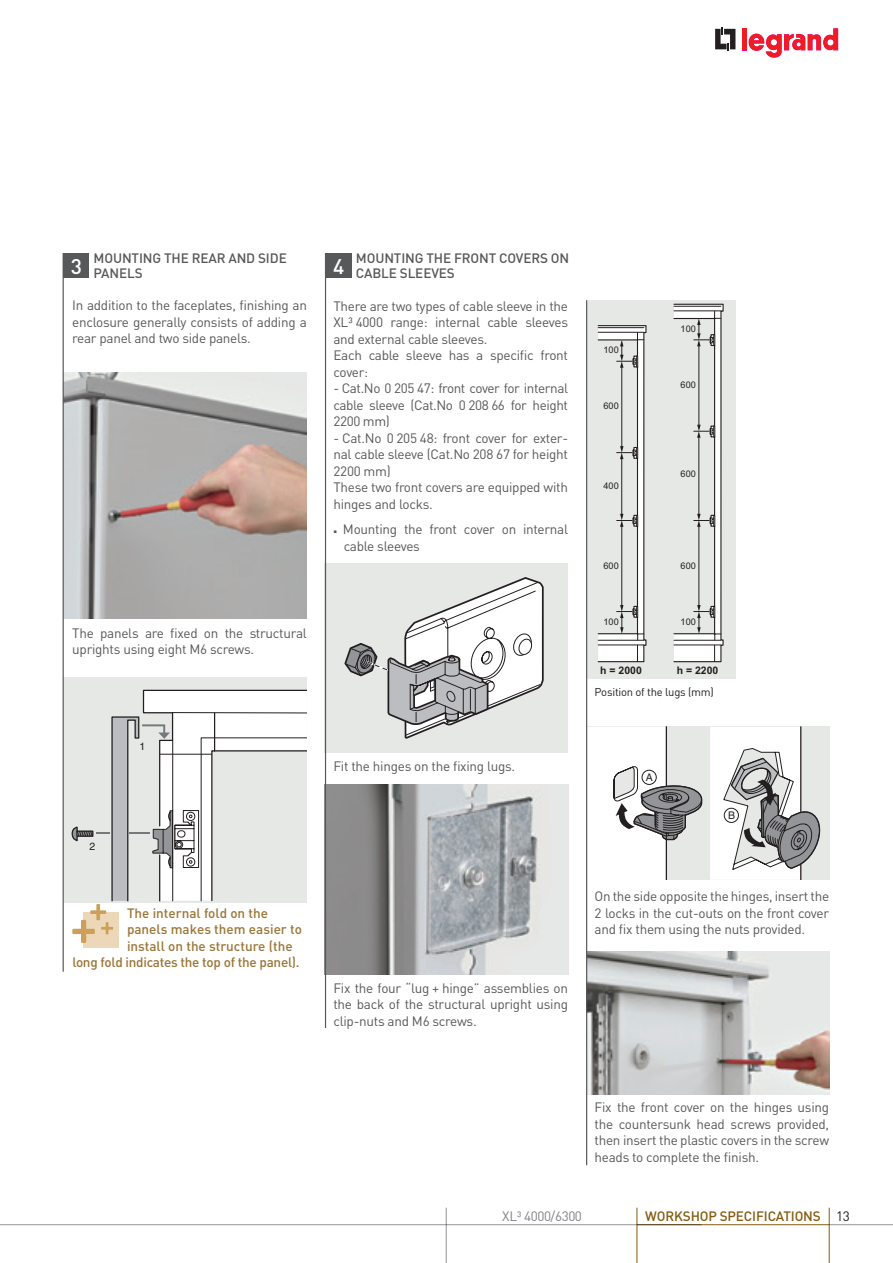
<style>
.page{position:relative;width:893px;height:1263px;background:#fff}
.page>*{position:absolute;margin:0;border:0;box-sizing:border-box;transform-origin:0 0}
.t1{font:13.5px/16.5px "DIN Pro";letter-spacing:-.02em;color:#57585a;text-align:justify}
.t2{font:500 13.5px "DIN Pro";color:#9b7536}
.t3{font:500 13.5px/15px "DIN Pro";letter-spacing:-.01em;color:#57585a}
.t4{font:500 13.5px "DIN Pro";letter-spacing:-.02em;color:#9b7536}
.t5{font:500 13.5px "DIN Pro";letter-spacing:-.01em;color:#855b0f}
.t6{font:13.5px "DIN Pro";letter-spacing:-.03em;color:#808285}
.t7{font:11.25px "DIN Pro";letter-spacing:-.02em;color:#231f20}
.t8{font:700 10.5px "Arial";color:#231f20}
.t9{font:10.5px "Helvetica";color:#231f20}
.t10{font:9.15px "Arial";color:#231f20}
.s1{font-family:"Minion Pro";font-size:9px}
.s2{font-weight:400;color:#231f20}
</style>
<div class="page">
<img style="left:64px;top:372px;width:243px;height:247px">
<div style="left:64px;top:677px;width:243px;height:225px;background:#e5e8e5"></div>
<div style="left:325px;top:563px;width:243px;height:189px;background:#e5e8e5"></div>
<svg style="left:344px;top:577px;width:200px;height:162px"></svg>
<img style="left:326px;top:785px;width:242px;height:189px">
<img style="left:587px;top:951px;width:242px;height:143px">
<div style="left:586px;top:726px;width:130px;height:154px;background:#e5e8e5"></div>
<svg style="left:587px;top:727px;width:116px;height:153px"></svg>
<div style="left:710px;top:726px;width:119px;height:154px;background:#e5e8e5"></div>
<svg style="left:710px;top:727px;width:110px;height:153px"></svg>
<div style="left:586px;top:300px;width:149px;height:379px;background:#e5e8e5"></div>
<svg style="left:598px;top:325px;width:49px;height:338px"></svg>
<svg style="left:673px;top:304px;width:51px;height:359px"></svg>
<svg style="left:715px;top:27px;width:20px;height:24px"></svg>
<div style="left:742px;top:28px;width:5px;height:22px;background:#ee1d23"></div>
<svg style="left:749px;top:28px;width:89px;height:30px"></svg>
<div style="left:64px;top:254px;width:25px;height:24px;background:#57585a"></div>
<div style="left:326px;top:254px;width:25px;height:24px;background:#57585a"></div>
<div style="left:83px;top:912px;width:36px;height:35px;background:#ecd8b9"></div>
<svg style="left:72px;top:690px;width:235px;height:253px"></svg>
<hr style="left:829px;top:1208px;width:1px;height:55px;background:#855b0f">
<hr style="left:637px;top:1208px;width:1px;height:55px;background:#855b0f">
<hr style="left:829px;top:1224px;width:64px;height:1px;background:#939598">
<hr style="left:446px;top:1208px;width:1px;height:55px;background:#939598">
<hr style="left:637px;top:1224px;width:192px;height:1px;background:#855b0f">
<hr style="left:0;top:1224px;width:702px;height:1px;background:#939598">
<hr style="left:63px;top:253px;width:1px;height:719px;background:#57585a">
<hr style="left:325px;top:253px;width:1px;height:775px;background:#57585a">
<hr style="left:586px;top:300px;width:1px;height:865px;background:#57585a">
<p class="t3" style="left:71px;top:250px;width:218px;text-indent:23px">MOUNTING THE REAR AND SIDE<br><sup>3</sup> PANELS</p>
<p class="t3" style="left:333px;top:250px;width:238px;text-indent:23px">MOUNTING THE FRONT COVERS ON<br><sup>4</sup> CABLE SLEEVES</p>
<p class="t1" style="left:72px;top:296px;width:236px">In addition to the faceplates, finishing an enclosure generally consists of adding a rear panel and two side panels.</p>
<p class="t1" style="left:333px;top:297px;width:236px;text-align:left">There are two types of cable sleeve in the<br>XL³ 4000 range: internal cable sleeves and external cable sleeves.<br>Each cable sleeve has a specific front cover:</p>
<p class="t1" style="left:333px;top:380px;width:236px">- Cat.No 0 205 47: front cover for internal cable sleeve (Cat.No 0 208 66 for height 2200 mm)</p>
<p class="t1" style="left:333px;top:429px;width:236px;text-align:left">- Cat.No 0 205 48: front cover for exter&shy;nal cable sleeve (Cat.No 208 67 for height<br>2200 mm)<br>These two front covers are equipped with hinges and locks.</p>
<p class="t1" style="left:344px;top:520px;width:226px;text-indent:-10px"><span class="s1">■</span> Mounting the front cover on internal cable sleeves</p>
<p class="t1" style="left:72px;top:624px;width:236px">The panels are fixed on the structural uprights using eight M6 screws.</p>
<p class="t9" style="left:89px;top:840px;width:7px">2</p>
<p class="t9" style="left:139px;top:740px;width:7px">1</p>
<p class="t2" style="left:127px;top:904px;width:143px">The internal fold on the</p>
<p class="t2" style="left:127px;top:920px;width:176px">panels makes them easier to</p>
<p class="t2" style="left:127px;top:937px;width:167px">install on the structure (the</p>
<p class="t4" style="left:72px;top:953px;width:229px">long fold indicates the top of the panel).</p>
<p class="t1" style="left:333px;top:758px;width:183px">Fit the hinges on the fixing lugs.</p>
<p class="t1" style="left:333px;top:979px;width:236px">Fix the four “lug + hinge” assemblies on the back of the structural upright using clip-nuts and M6 screws.</p>
<p class="t10" style="left:603px;top:344px;width:17px">100</p>
<p class="t10" style="left:603px;top:400px;width:17px">600</p>
<p class="t10" style="left:603px;top:480px;width:17px">400</p>
<p class="t10" style="left:603px;top:560px;width:17px">600</p>
<p class="t10" style="left:603px;top:616px;width:17px">100</p>
<p class="t10" style="left:681px;top:323px;width:17px">100</p>
<p class="t10" style="left:681px;top:379px;width:17px">600</p>
<p class="t10" style="left:681px;top:467px;width:17px">600</p>
<p class="t10" style="left:681px;top:560px;width:17px">600</p>
<p class="t10" style="left:681px;top:616px;width:17px">100</p>
<p class="t8" style="left:600px;top:664px;width:43px">h = 2000</p>
<p class="t8" style="left:677px;top:664px;width:43px">h = 2200</p>
<p class="t7" style="left:595px;top:684px;width:121px">Position of the lugs (mm)</p>
<p class="t9" style="left:646px;top:771px;width:9px">A</p>
<p class="t9" style="left:728px;top:809px;width:9px">B</p>
<p class="t1" style="left:595px;top:888px;width:236px">On the side opposite the hinges, insert the 2 locks in the cut-outs on the front cover and fix them using the nuts provided.</p>
<p class="t1" style="left:595px;top:1098px;width:236px">Fix the front cover on the hinges using the countersunk head screws provided, then insert the plastic covers in the screw heads to complete the finish.</p>
<p class="t6" style="left:502px;top:1207px;width:81px">XL³ 4000/6300</p>
<p class="t5" style="left:645px;top:1207px;width:206px">WORKSHOP SPECIFICATIONS <span class="s2">13</span></p>
</div>
